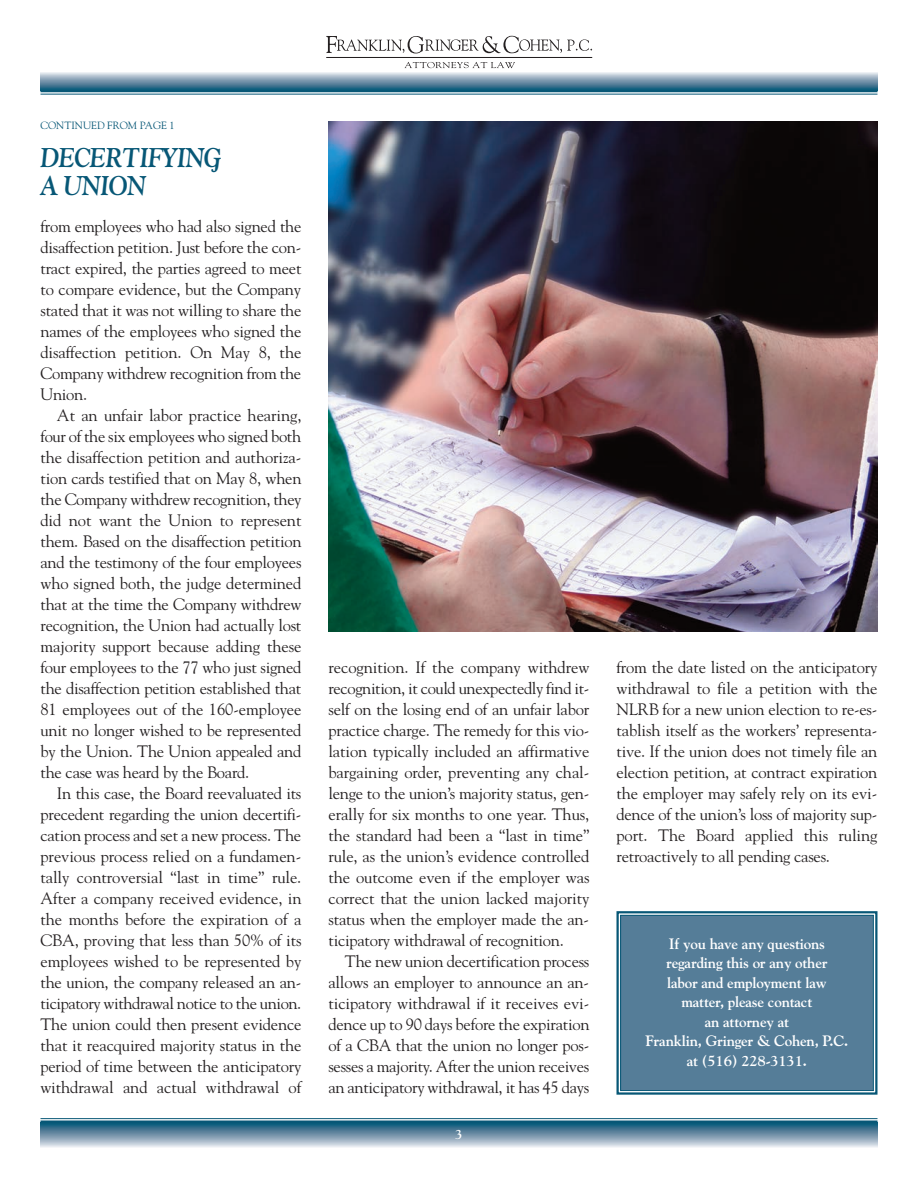
<style>
.page{position:relative;width:918px;height:1188px;background:#fff}
.page>*{position:absolute;margin:0;border:0;box-sizing:border-box;transform-origin:0 0}
.t1{font:italic 700 27px/28.5px "Goudy";letter-spacing:-.025em;color:#075776;scale:.9 1}
.t2{font:16.5px/21px "Goudy";letter-spacing:-.015em;color:#231f20;text-align:justify}
.t3{font:700 15px/19.5px "Goudy";letter-spacing:-.015em;color:#fff;text-align:center}
.t4{font:700 13.5px "Goudy";color:#fff}
.t5{font:10.5px "Goudy";color:#075776}
</style>
<div class="page">
<img style="left:40px;top:1123px;width:837px;height:24px">
<svg style="left:404px;top:62px;width:111px;height:6px"></svg>
<hr style="left:326px;top:57px;width:266px;height:1px;background:#231f20">
<svg style="left:326px;top:36px;width:266px;height:17px"></svg>
<hr style="left:40px;top:1118px;width:838px;height:1px;background:#075776">
<hr style="left:40px;top:1120px;width:838px;height:3px;background:#075776">
<img style="left:40px;top:72px;width:838px;height:18px">
<hr style="left:40px;top:90px;width:838px;height:2px;background:#075776">
<hr style="left:40px;top:94px;width:838px;height:1px;background:#075776">
<img style="left:328px;top:122px;width:549px;height:510px">
<div style="left:621px;top:916px;width:252px;height:174px;background:#557d98"></div>
<div style="left:616px;top:911px;width:262px;height:184px;border:2px solid #075776"></div>
<div style="left:620px;top:915px;width:254px;height:176px;border:1px solid #075776"></div>
<p class="t5" style="left:40px;top:120px;width:136px">CONTINUED FROM PAGE 1</p>
<h1 class="t1" style="left:41px;top:143px;width:202px">DECERTIFYING<br>A UNION</h1>
<p class="t2" style="left:40px;top:215px;width:263px">from employees who had also signed the disaffection petition. Just before the con&shy;tract expired, the parties agreed to meet to compare evidence, but the Company stated that it was not willing to share the names of the employees who signed the disaffection petition. On May 8, the Company withdrew recognition from the Union.</p>
<p class="t2" style="left:40px;top:404px;width:263px;text-indent:16px">At an unfair labor practice hearing, four of the six employees who signed both the disaffection petition and authoriza&shy;tion cards testified that on May 8, when the Company withdrew recognition, they did not want the Union to represent them. Based on the disaffection petition and the testimony of the four employees who signed both, the judge determined that at the time the Company withdrew recognition, the Union had actually lost majority support because adding these four employees to the 77 who just signed the disaffection petition established that 81 employees out of the 160-employee unit no longer wished to be represented by the Union. The Union appealed and the case was heard by the Board.</p>
<p class="t2" style="left:40px;top:783px;width:263px;text-indent:17px">In this case, the Board reevaluated its precedent regarding the union decertifi&shy;cation process and set a new process. The previous process relied on a fundamen&shy;tally controversial “last in time” rule.<br>After a company received evidence, in the months before the expiration of a CBA, proving that less than 50% of its employees wished to be represented by the union, the company released an an&shy;ticipatory withdrawal notice to the union.<br>The union could then present evidence that it reacquired majority status in the period of time between the anticipatory withdrawal and actual withdrawal of</p>
<p class="t2" style="left:328px;top:657px;width:263px">recognition. If the company withdrew recognition, it could unexpectedly find it&shy;self on the losing end of an unfair labor practice charge. The remedy for this vio&shy;lation typically included an affirmative bargaining order, preventing any chal&shy;lenge to the union’s majority status, gen&shy;erally for six months to one year. Thus, the standard had been a “last in time” rule, as the union’s evidence controlled the outcome even if the employer was correct that the union lacked majority status when the employer made the an&shy;ticipatory withdrawal of recognition.</p>
<p class="t2" style="left:328px;top:951px;width:263px;text-indent:16px">The new union decertification process allows an employer to announce an an&shy;ticipatory withdrawal if it receives evi&shy;dence up to 90 days before the expiration of a CBA that the union no longer pos&shy;sesses a majority. After the union receives an anticipatory withdrawal, it has 45 days</p>
<p class="t4" style="left:455px;top:1127px;width:9px">3</p>
<p class="t2" style="left:616px;top:657px;width:263px">from the date listed on the anticipatory withdrawal to file a petition with the NLRB for a new union election to re-es&shy;tablish itself as the workers’ representa&shy;tive. If the union does not timely file an election petition, at contract expiration the employer may safely rely on its evi&shy;dence of the union’s loss of majority sup&shy;port. The Board applied this ruling retroactively to all pending cases.</p>
<p class="t3" style="left:646px;top:934px;width:204px">If you have any questions regarding this or any other<br>labor and employment law matter, please contact<br>an attorney at<br>Franklin, Gringer &amp; Cohen, P.C. at (516) 228-3131.</p>
</div>
